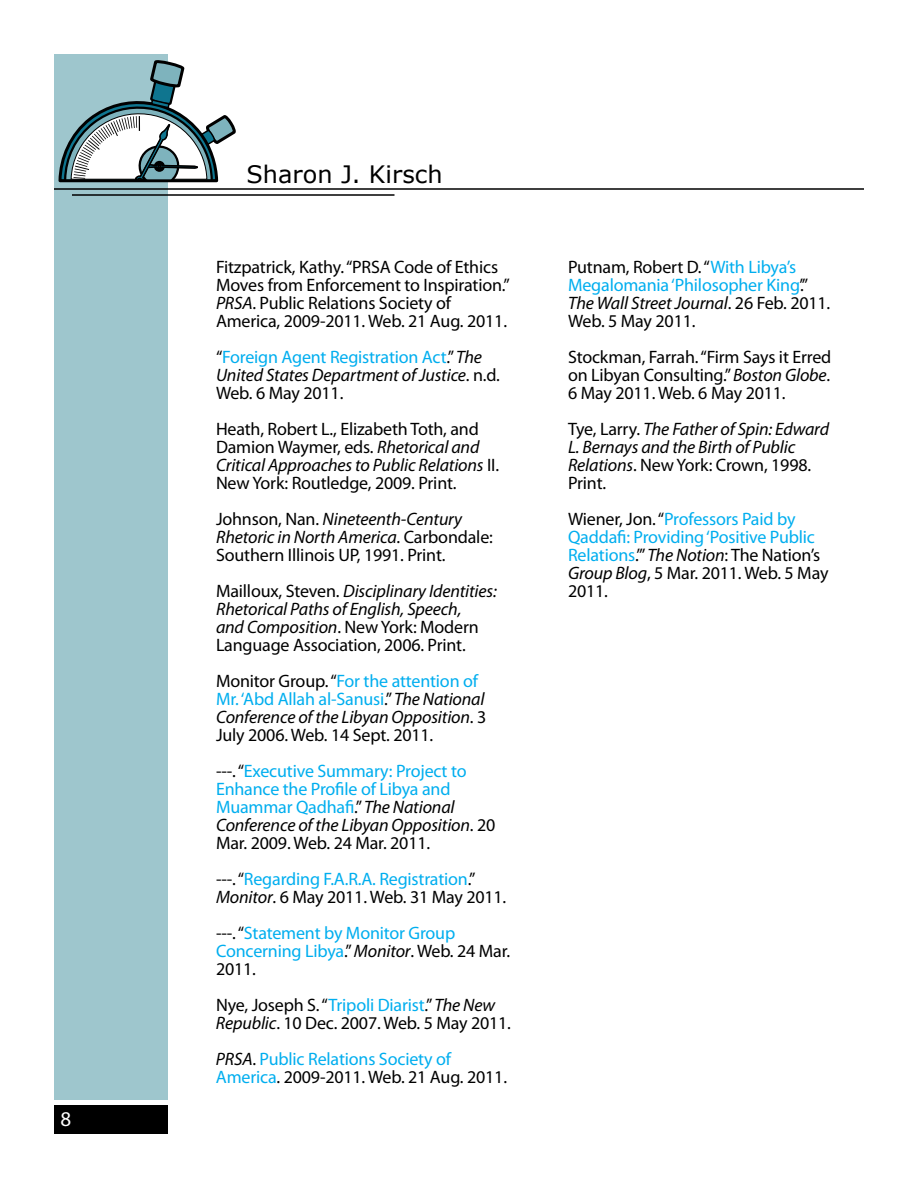
<style>
.page{position:relative;width:918px;height:1188px;background:#fff}
.page>*{position:absolute;margin:0;border:0;box-sizing:border-box;transform-origin:0 0}
.t1{font:24px "Verdana";color:#000}
.t2{font:21px "Myriad Pro";color:#fff}
.t3{font:18px/18px "Myriad Pro";letter-spacing:-.01em;color:#000}
.t4{font:18px/18px "Myriad Pro";letter-spacing:-.01em;color:#00aeef}
.t5{font:italic 18px/18px "Myriad Pro";letter-spacing:-.01em;color:#000}
.s1{font-style:italic}
.s2{font-style:normal}
.s3{font-style:normal;color:#00aeef}
.s4{color:#00aeef}
.s5{color:#000}
.s6{font-style:italic;color:#000}
</style>
<div class="page">
<div style="left:54px;top:54px;width:114px;height:1046px;background:#9ec6cd"></div>
<div style="left:54px;top:1106px;width:114px;height:28px;background:#000"></div>
<hr style="left:54px;top:188px;width:810px;height:2px;background:#000">
<hr style="left:72px;top:194px;width:322px;height:2px;background:#000">
<svg style="left:58px;top:60px;width:178px;height:123px"></svg>
<hr style="left:61px;top:180px;width:155px;height:1px;background:#000">
<p class="t2" style="left:60px;top:1106px;width:12px">8</p>
<h1 class="t1" style="left:247px;top:158px;width:197px">Sharon J. Kirsch</h1>
<p class="t3" style="left:216px;top:258px;width:295px">Fitzpatrick, Kathy. “PRSA Code of Ethics Moves from Enforcement to Inspiration.” <span class="s1">PRSA</span>. Public Relations Society of America, 2009-2011. Web. 21 Aug. 2011.</p>
<p class="t5" style="left:216px;top:348px;width:285px"><span class="s2">“</span><span class="s3">Foreign Agent Registration Act</span><span class="s2">.”</span> The<br>United States Department of Justice<span class="s2">. n.d.<br>Web. 6 May 2011.</span></p>
<p class="t3" style="left:216px;top:420px;width:285px">Heath, Robert L., Elizabeth Toth, and Damion Waymer, eds. <span class="s1">Rhetorical and Critical Approaches to Public Relations</span> II.<br>New York: Routledge, 2009. Print.</p>
<p class="t3" style="left:216px;top:510px;width:278px">Johnson, Nan. <span class="s1">Nineteenth-Century<br>Rhetoric in North America</span>. Carbondale:<br>Southern Illinois UP, 1991. Print.</p>
<p class="t5" style="left:216px;top:582px;width:282px"><span class="s2">Mailloux, Steven.</span> Disciplinary Identities:<br>Rhetorical Paths of English, Speech,<br>and Composition<span class="s2">. New York: Modern Language Association, 2006. Print.</span></p>
<p class="t3" style="left:216px;top:672px;width:272px">Monitor Group. “<span class="s4">For the attention of Mr. ‘Abd Allah al-Sanusi</span>.” <span class="s1">The National Conference of the Libyan Opposition</span>. 3<br>July 2006. Web. 14 Sept. 2011.</p>
<p class="t4" style="left:216px;top:762px;width:281px"><span class="s5">---. “</span>Executive Summary: Project to Enhance the Profile of Libya and Muammar Qadhafi<span class="s5">.”</span> <span class="s6">The National Conference of the Libyan Opposition</span><span class="s5">. 20<br>Mar. 2009. Web. 24 Mar. 2011.</span></p>
<p class="t3" style="left:216px;top:870px;width:292px">---. “<span class="s4">Regarding F.A.R.A. Registration</span>.”<br><span class="s1">Monitor</span>. 6 May 2011. Web. 31 May 2011.</p>
<p class="t4" style="left:216px;top:924px;width:296px"><span class="s5">---. “</span>Statement by Monitor Group<br>Concerning Libya<span class="s5">.”</span> <span class="s6">Monitor</span><span class="s5">. Web. 24 Mar.<br>2011.</span></p>
<p class="t3" style="left:216px;top:996px;width:297px">Nye, Joseph S. “<span class="s4">Tripoli Diarist</span>.” <span class="s1">The New<br>Republic</span>. 10 Dec. 2007. Web. 5 May 2011.</p>
<p class="t4" style="left:216px;top:1050px;width:293px"><span class="s6">PRSA</span><span class="s5">.</span> Public Relations Society of<br>America<span class="s5">. 2009-2011. Web. 21 Aug. 2011.</span></p>
<p class="t3" style="left:568px;top:258px;width:264px">Putnam, Robert D. “<span class="s4">With Libya’s<br>Megalomania ‘Philosopher King</span>’.”<br><span class="s1">The Wall Street Journal</span>. 26 Feb. 2011.<br>Web. 5 May 2011.</p>
<p class="t3" style="left:568px;top:348px;width:265px;text-align:justify">Stockman, Farrah. “Firm Says it Erred on Libyan Consulting.” <span class="s1">Boston Globe</span>.<br>6 May 2011. Web. 6 May 2011.</p>
<p class="t5" style="left:568px;top:420px;width:263px"><span class="s2">Tye, Larry.</span> The Father of Spin: Edward<br>L. Bernays and the Birth of Public<br>Relations<span class="s2">. New York: Crown, 1998.<br>Print.</span></p>
<p class="t4" style="left:568px;top:510px;width:262px"><span class="s5">Wiener, Jon. “</span>Professors Paid by<br>Qaddafi: Providing ‘Positive Public<br>Relations<span class="s5">.’”</span><span class="s6">The Notion</span><span class="s5">: The Nation’s<br></span><span class="s6">Group Blog</span><span class="s5">, 5 Mar. 2011. Web. 5 May<br>2011.</span></p>
</div>
